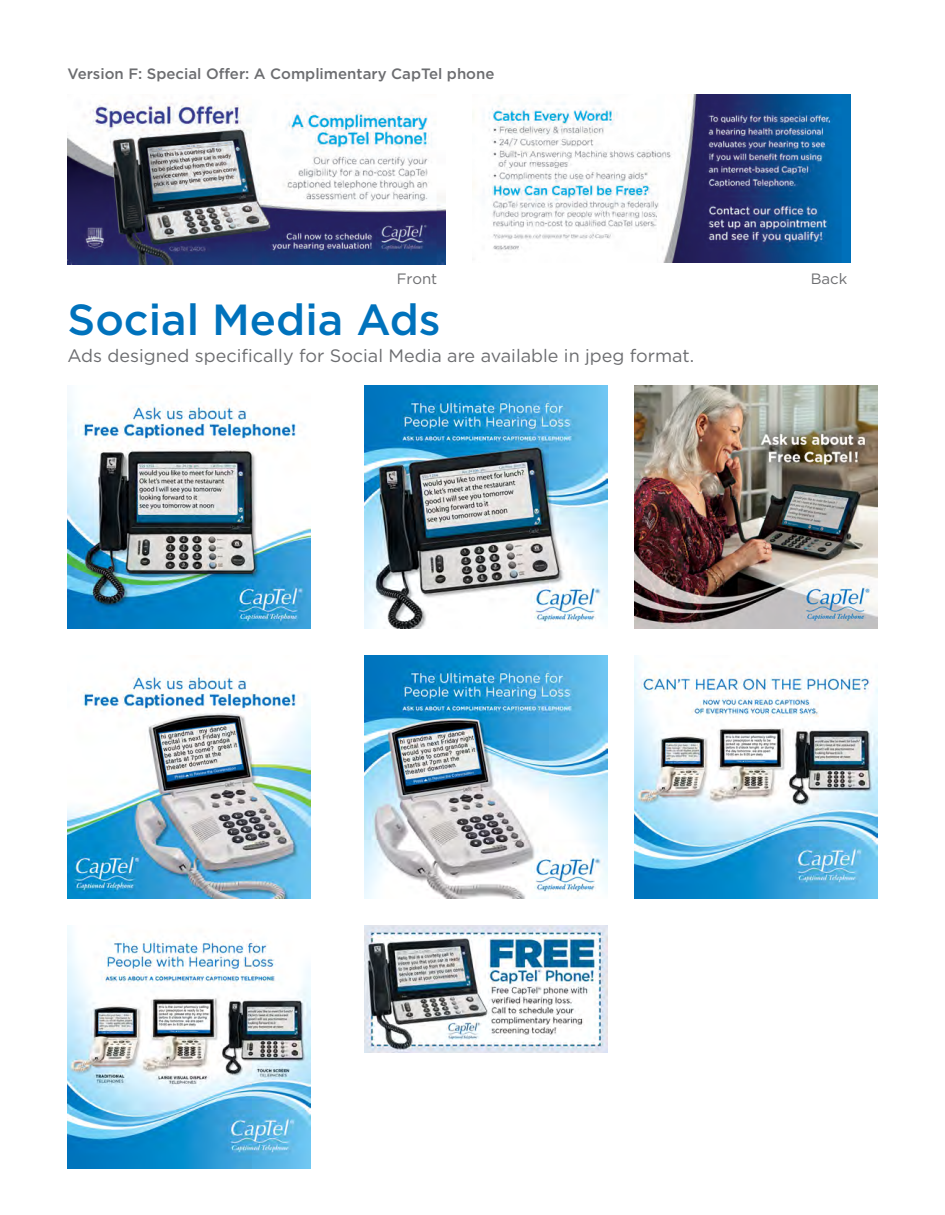
<style>
.page{position:relative;width:945px;height:1215px;background:#fff}
.page>*{position:absolute;margin:0;border:0;box-sizing:border-box;transform-origin:0 0}
.Body_Text_CSN{font:500 43.5px "Gotham";color:#0072bc}
.t1{font:18px "Gotham";color:#6c6d70}
.t2{font:500 15px "Gotham";color:#6c6d70}
.t3{font:15px "Gotham";color:#6c6d70}
</style>
<div class="page">
<img style="left:68px;top:97px;width:378px;height:167px">
<img style="left:472px;top:94px;width:378px;height:169px">
<img style="left:68px;top:400px;width:243px;height:228px">
<img style="left:364px;top:386px;width:244px;height:242px">
<img style="left:634px;top:386px;width:244px;height:242px">
<img style="left:364px;top:656px;width:244px;height:243px">
<img style="left:634px;top:656px;width:244px;height:243px">
<img style="left:68px;top:671px;width:243px;height:228px">
<img style="left:68px;top:926px;width:243px;height:243px">
<img style="left:364px;top:926px;width:244px;height:127px">
<p class="t2" style="left:68px;top:64px;width:429px">Version F: Special Offer: A Complimentary CapTel phone</p>
<p class="t3" style="left:397px;top:269px;width:42px">Front</p>
<p class="t3" style="left:811px;top:269px;width:38px">Back</p>
<p class="Body_Text_CSN" style="left:68px;top:291px;width:375px">Social Media Ads</p>
<p class="t1" style="left:68px;top:344px;width:628px">Ads designed specifically for Social Media are available in jpeg format.</p>
</div>
